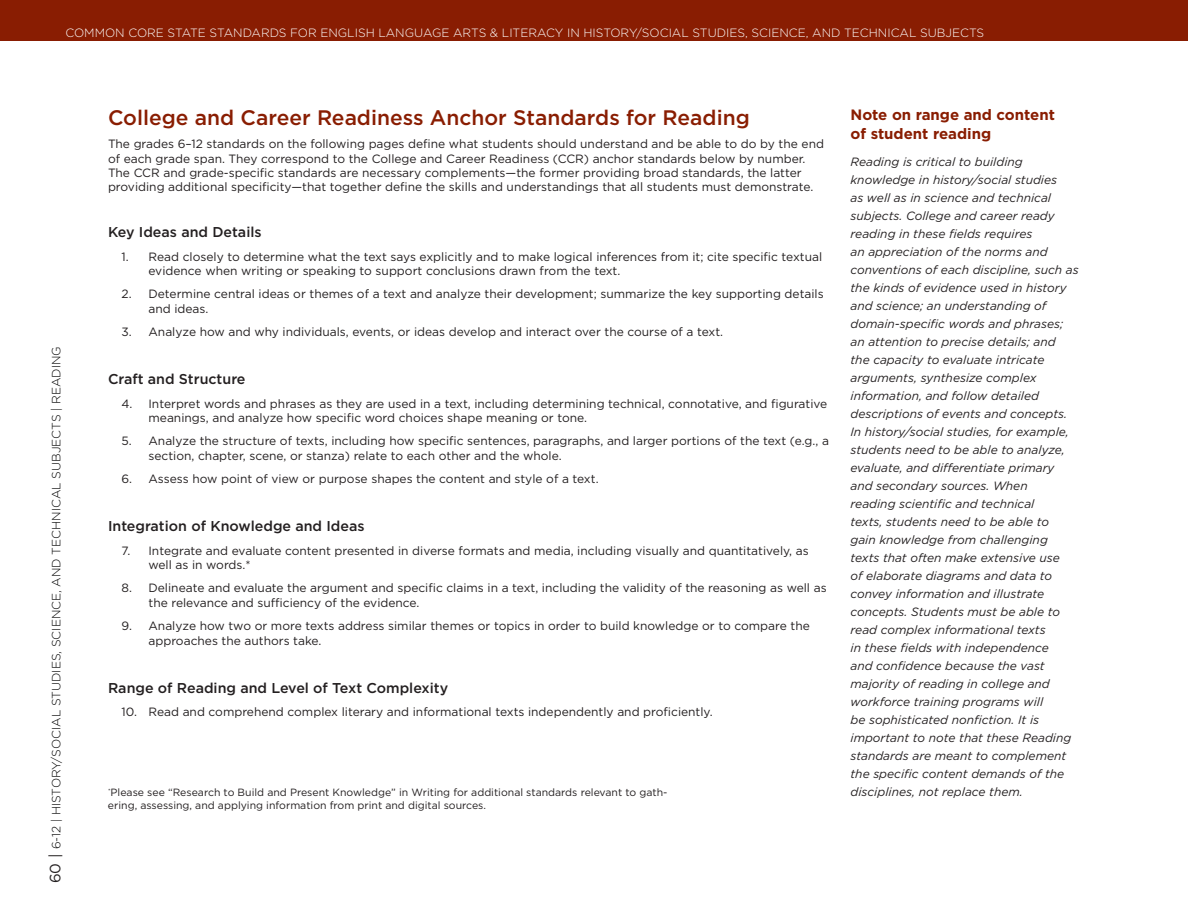
<style>
.page{position:relative;width:1188px;height:918px;background:#fff}
.page>*{position:absolute;margin:0;border:0;box-sizing:border-box;transform-origin:0 0}
.t1{font:500 21px "Gotham";color:#891d02}
.t2{font:700 15px/19.5px "Gotham";color:#891d02}
.t3{font:500 14.25px "Gotham";color:#231f20}
.t4{font:12px/14.4px "Gotham";color:#231f20}
.t5{font:italic 12px/18px "Gotham";color:#231f20}
.t6{font:300 12px "Gotham";color:#fff}
.t7{font:300 12px "Gotham";color:#000}
.t8{font:10.5px/12.6px "Gotham";color:#231f20}
.s1{font-weight:400;font-size:15px;color:#231f20}
</style>
<div class="page">
<div style="left:0;top:0;width:1188px;height:41px;background:#891d02"></div>
<p class="t6" style="left:65px;top:25px;width:397px">COMMON CORE STATE STANDARDS FOR ENGLISH LANGUAGE ART</p>
<p class="t6" style="left:479px;top:25px;width:506px">S &amp; LITERACY I N HISTORY/SOCIAL STU DI ES, SCI ENCE, AND TECH NICAL SU BJECTS</p>
<p class="t7" style="left:49px;top:883px;width:537px;rotate:-90deg"><span class="s1">60 |</span> 6-12 | HISTORY/SOCIAL STU DI ES, SCI ENCE, AND TECH NICAL SUBJECTS | READI NG</p>
<h1 class="t1" style="left:108px;top:104px;width:643px">College and Career Readiness Anchor Standards for Reading</h1>
<p class="t4" style="left:108px;top:136px;width:718px">The grades 6–12 standards on the following pages define what students should understand and be able to do by the end of each grade span. They correspond to the College and Career Readiness (CCR) anchor standards below by number.<br>The CCR and grade-specific standards are necessary complements—the former providing broad standards, the latter providing additional specificity—that together define the skills and understandings that all students must demonstrate.</p>
<p class="t3" style="left:108px;top:223px;width:155px">Key Ideas and Details</p>
<p class="t4" style="left:148px;top:249px;width:675px;text-indent:-27px">1. Read closely to determine what the text says explicitly and to make logical inferences from it; cite specific textual evidence when writing or speaking to support conclusions drawn from the text.</p>
<p class="t4" style="left:148px;top:287px;width:677px;text-indent:-27px">2. Determine central ideas or themes of a text and analyze their development; summarize the key supporting details and ideas.</p>
<p class="t4" style="left:122px;top:324px;width:603px">3. Analyze how and why individuals, events, or ideas develop and interact over the course of a text.</p>
<p class="t3" style="left:108px;top:370px;width:139px">Craft and Structure</p>
<p class="t4" style="left:148px;top:396px;width:680px;text-indent:-27px">4. Interpret words and phrases as they are used in a text, including determining technical, connotative, and figurative meanings, and analyze how specific word choices shape meaning or tone.</p>
<p class="t4" style="left:148px;top:434px;width:682px;text-indent:-27px">5. Analyze the structure of texts, including how specific sentences, paragraphs, and larger portions of the text (e.g., a section, chapter, scene, or stanza) relate to each other and the whole.</p>
<p class="t4" style="left:122px;top:471px;width:479px">6. Assess how point of view or purpose shapes the content and style of a text.</p>
<p class="t3" style="left:108px;top:517px;width:258px">Integration of Knowledge and Ideas</p>
<p class="t4" style="left:148px;top:543px;width:662px;text-indent:-27px">7. Integrate and evaluate content presented in diverse formats and media, including visually and quantitatively, as well as in words.*</p>
<p class="t4" style="left:148px;top:581px;width:680px;text-indent:-27px">8. Delineate and evaluate the argument and specific claims in a text, including the validity of the reasoning as well as the relevance and sufficiency of the evidence.</p>
<p class="t4" style="left:148px;top:618px;width:663px;text-indent:-27px">9. Analyze how two or more texts address similar themes or topics in order to build knowledge or to compare the approaches the authors take.</p>
<p class="t3" style="left:108px;top:678px;width:342px">Range of Reading and Level of Text Complexity</p>
<p class="t4" style="left:122px;top:704px;width:593px">10. Read and comprehend complex literary and informational texts independently and proficiently.</p>
<p class="t8" style="left:108px;top:786px;width:561px"><sup>*</sup>Please see “Research to Build and Present Knowledge” in Writing for additional standards relevant to gath&shy;ering, assessing, and applying information from print and digital sources.</p>
<p class="t2" style="left:851px;top:105px;width:206px">Note on range and content of student reading</p>
<p class="t5" style="left:851px;top:153px;width:230px">Reading is critical to building knowledge in history/social studies<br>as well as in science and technical subjects. College and career ready reading in these fields requires<br>an appreciation of the norms and conventions of each discipline, such as the kinds of evidence used in history and science; an understanding of domain-specific words and phrases; an attention to precise details; and<br>the capacity to evaluate intricate arguments, synthesize complex information, and follow detailed descriptions of events and concepts.<br>In history/social studies, for example, students need to be able to analyze, evaluate, and differentiate primary and secondary sources. When<br>reading scientific and technical<br>texts, students need to be able to<br>gain knowledge from challenging texts that often make extensive use<br>of elaborate diagrams and data to convey information and illustrate concepts. Students must be able to read complex informational texts<br>in these fields with independence<br>and confidence because the vast majority of reading in college and workforce training programs will<br>be sophisticated nonfiction. It is important to note that these Reading standards are meant to complement the specific content demands of the disciplines, not replace them.</p>
</div>
